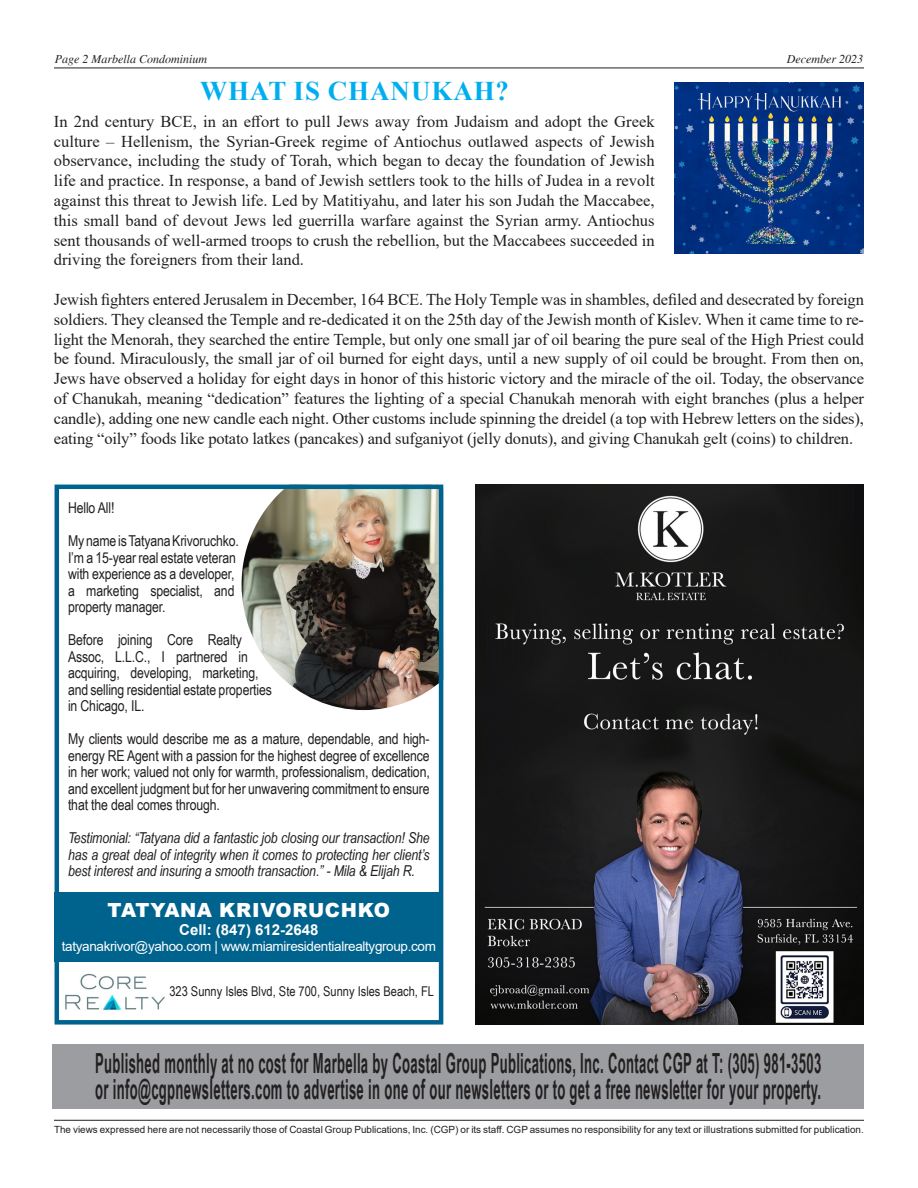
<style>
.page{position:relative;width:918px;height:1188px;background:#fff}
.page>*{position:absolute;margin:0;border:0;box-sizing:border-box;transform-origin:0 0}
.t1{font:700 27.75px "Arial Narrow";letter-spacing:.02em;color:#231f20;scale:.58 1}
.t2{font:700 27px "Times New Roman";letter-spacing:.035em;color:#00aeef}
.t3{font:900 19.5px "Arial";letter-spacing:.035em;color:#fff}
.t4{font:16.5px/19.8px "Times New Roman";letter-spacing:-.005em;color:#231f20;text-align:justify}
.t5{font:15px/16.5px "Arial Narrow";letter-spacing:-.01em;color:#231f20}
.t6{font:italic 15px/16.5px "Arial Narrow";letter-spacing:-.01em;color:#231f20;text-align:justify}
.t7{font:700 15px "Arial";color:#fff}
.t8{font:13.5px "Arial";letter-spacing:-.025em;color:#fff}
.t9{font:13.5px "Arial Narrow";color:#231f20}
.t10{font:italic 12px "Times";color:#231f20}
.t11{font:9.9px "Arial";color:#231f20}
</style>
<div class="page">
<hr style="left:54px;top:68px;width:810px;height:1px;background:#231f20">
<hr style="left:54px;top:1120px;width:810px;height:1px;background:#231f20">
<div style="left:53px;top:1045px;width:811px;height:64px;background:#9b9da0"></div>
<img style="left:475px;top:485px;width:389px;height:540px">
<img style="left:65px;top:973px;width:100px;height:38px">
<div style="left:55px;top:893px;width:388px;height:69px;background:#00638d"></div>
<img style="left:242px;top:490px;width:196px;height:220px">
<div style="left:55px;top:485px;width:388px;height:540px;border:4px solid #00638d"></div>
<img style="left:675px;top:82px;width:188px;height:171px">
<p class="t10" style="left:55px;top:52px;width:154px">Page 2 Marbella Condominium</p>
<p class="t10" style="left:787px;top:52px;width:78px">December 2023</p>
<p class="t2" style="left:200px;top:72px;width:310px">WHAT IS CHANUKAH?</p>
<p class="t4" style="left:54px;top:111px;width:602px">In 2nd century BCE, in an effort to pull Jews away from Judaism and adopt the Greek culture – Hellenism, the Syrian-Greek regime of Antiochus outlawed aspects of Jewish observance, including the study of Torah, which began to decay the foundation of Jewish life and practice. In response, a band of Jewish settlers took to the hills of Judea in a revolt against this threat to Jewish life. Led by Matitiyahu, and later his son Judah the Maccabee, this small band of devout Jews led guerrilla warfare against the Syrian army. Antiochus sent thousands of well-armed troops to crush the rebellion, but the Maccabees succeeded in driving the foreigners from their land.</p>
<p class="t4" style="left:54px;top:289px;width:812px">Jewish fighters entered Jerusalem in December, 164 BCE. The Holy Temple was in shambles, defiled and desecrated by foreign soldiers. They cleansed the Temple and re-dedicated it on the 25th day of the Jewish month of Kislev. When it came time to re&shy;light the Menorah, they searched the entire Temple, but only one small jar of oil bearing the pure seal of the High Priest could be found. Miraculously, the small jar of oil burned for eight days, until a new supply of oil could be brought. From then on, Jews have observed a holiday for eight days in honor of this historic victory and the miracle of the oil. Today, the observance of Chanukah, meaning “dedication” features the lighting of a special Chanukah menorah with eight branches (plus a helper candle), adding one new candle each night. Other customs include spinning the dreidel (a top with Hebrew letters on the sides), eating “oily” foods like potato latkes (pancakes) and sufganiyot (jelly donuts), and giving Chanukah gelt (coins) to children.</p>
<p class="t5" style="left:68px;top:499px;width:48px">Hello All!</p>
<p class="t5" style="left:68px;top:532px;width:172px">My name is Tatyana Krivoruchko.<br>I’m a 15-year real estate veteran with experience as a developer, a marketing specialist, and property manager.</p>
<p class="t5" style="left:68px;top:631px;width:205px">Before joining Core Realty<br>Assoc, L.L.C., I partnered in acquiring, developing, marketing, and selling residential estate properties in Chicago, IL.</p>
<p class="t5" style="left:68px;top:730px;width:363px;text-align:justify">My clients would describe me as a mature, dependable, and high&shy;energy RE Agent with a passion for the highest degree of excellence in her work; valued not only for warmth, professionalism, dedication, and excellent judgment but for her unwavering commitment to ensure that the deal comes through.</p>
<p class="t6" style="left:68px;top:830px;width:363px">Testimonial: “Tatyana did a fantastic job closing our transaction! She has a great deal of integrity when it comes to protecting her client’s best interest and insuring a smooth transaction.” - Mila &amp; Elijah R.</p>
<p class="t3" style="left:108px;top:896px;width:284px">TATYANA KRIVORUCHKO</p>
<p class="t7" style="left:179px;top:919px;width:141px">Cell: (847) 612-2648</p>
<p class="t8" style="left:62px;top:937px;width:376px">tatyanakrivor@yahoo.com | www.miamiresidentialrealtygroup.com</p>
<p class="t9" style="left:169px;top:982px;width:266px">323 Sunny Isles Blvd, Ste 700, Sunny Isles Beach, FL</p>
<p class="t1" style="left:95px;top:1042px;width:1254px">Published monthly at no cost for Marbella by Coastal Group Publications, Inc. Contact CGP at T: (305) 981-3503</p>
<p class="t1" style="left:95px;top:1068px;width:1253px">or info@cgpnewsletters.com to advertise in one of our newsletters or to get a free newsletter for your property.</p>
<p class="t11" style="left:54px;top:1122px;width:811px">The views expressed here are not necessarily those of Coastal Group Publications, Inc. (CGP) or its staff. CGP assumes no responsibility for any text or illustrations submitted for publication.</p>
</div>
